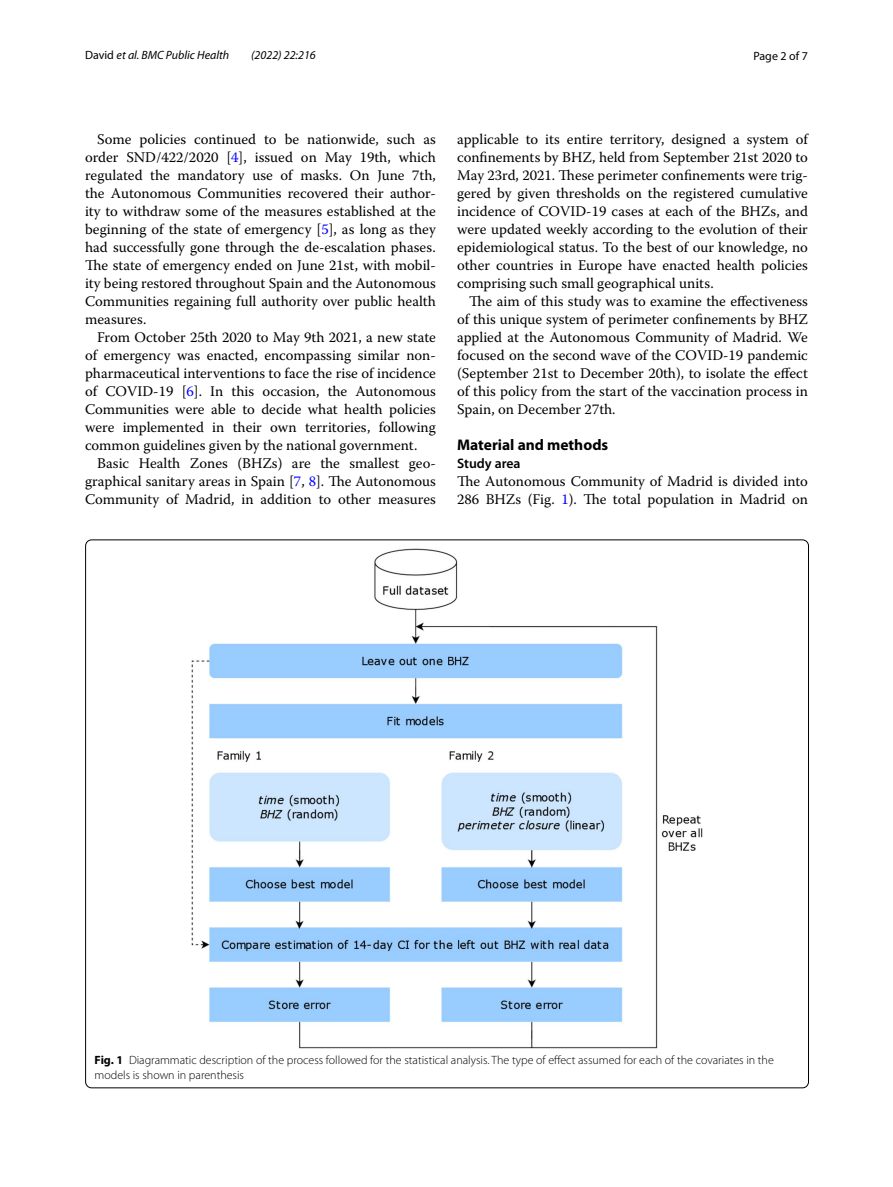
<style>
.page{position:relative;width:893px;height:1187px;background:#fff}
.page>*{position:absolute;margin:0;border:0;box-sizing:border-box;transform-origin:0 0}
.t1{font:700 15.45px "Myriad Pro";color:#000}
.t2{font:14.7px/18px "Warnock Pro";color:#000;text-align:justify}
.t3{font:600 13.8px "Myriad Pro";color:#000}
.t4{font:300 12px/15px "Myriad Pro";color:#000}
.t5{font:italic 12px "Myriad Pro";color:#000}
.t6{font:12px "Myriad Pro";color:#000}
.s1{font-style:normal}
.s2{color:#00f}
.s3{font-weight:700}
</style>
<div class="page">
<img style="left:192px;top:549px;width:510px;height:499px">
<p class="t5" style="left:85px;top:48px;width:146px"><span class="s1">David</span> et al. BMC Public Health</p>
<p class="t5" style="left:251px;top:48px;width:66px">(2022) 22:216</p>
<p class="t6" style="left:753px;top:48px;width:56px">Page 2 of 7</p>
<p class="t2" style="left:85px;top:130px;width:352px;text-indent:12px">Some policies continued to be nationwide, such as order SND/422/2020 [<span class="s2">4</span>], issued on May 19th, which regulated the mandatory use of masks. On June 7th, the Autonomous Communities recovered their author&shy;ity to withdraw some of the measures established at the beginning of the state of emergency [<span class="s2">5</span>], as long as they had successfully gone through the de-escalation phases.<br>The state of emergency ended on June 21st, with mobil&shy;ity being restored throughout Spain and the Autonomous Communities regaining full authority over public health measures.</p>
<p class="t2" style="left:85px;top:328px;width:352px;text-indent:12px">From October 25th 2020 to May 9th 2021, a new state of emergency was enacted, encompassing similar non&shy;pharmaceutical interventions to face the rise of incidence of COVID-19 [<span class="s2">6</span>]. In this occasion, the Autonomous Communities were able to decide what health policies were implemented in their own territories, following common guidelines given by the national government.</p>
<p class="t2" style="left:85px;top:454px;width:352px;text-indent:12px">Basic Health Zones (BHZs) are the smallest geo&shy;graphical sanitary areas in Spain [<span class="s2">7</span>, <span class="s2">8</span>]. The Autonomous Community of Madrid, in addition to other measures</p>
<p class="t2" style="left:457px;top:130px;width:352px">applicable to its entire territory, designed a system of confinements by BHZ, held from September 21st 2020 to May 23rd, 2021. These perimeter confinements were trig&shy;gered by given thresholds on the registered cumulative incidence of COVID-19 cases at each of the BHZs, and were updated weekly according to the evolution of their epidemiological status. To the best of our knowledge, no other countries in Europe have enacted health policies comprising such small geographical units.</p>
<p class="t2" style="left:457px;top:292px;width:352px;text-indent:12px">The aim of this study was to examine the effectiveness of this unique system of perimeter confinements by BHZ applied at the Autonomous Community of Madrid. We focused on the second wave of the COVID-19 pandemic (September 21st to December 20th), to isolate the effect of this policy from the start of the vaccination process in Spain, on December 27th.</p>
<p class="t1" style="left:457px;top:434px;width:153px">Material and methods</p>
<p class="t3" style="left:457px;top:454px;width:65px">Study area</p>
<p class="t2" style="left:457px;top:472px;width:352px">The Autonomous Community of Madrid is divided into<br>286 BHZs (Fig. <span class="s2">1</span>). The total population in Madrid on</p>
<p class="t4" style="left:95px;top:1052px;width:681px"><span class="s3">Fig. 1</span> Diagrammatic description of the process followed for the statistical analysis. The type of effect assumed for each of the covariates in the models is shown in parenthesis</p>
</div>
